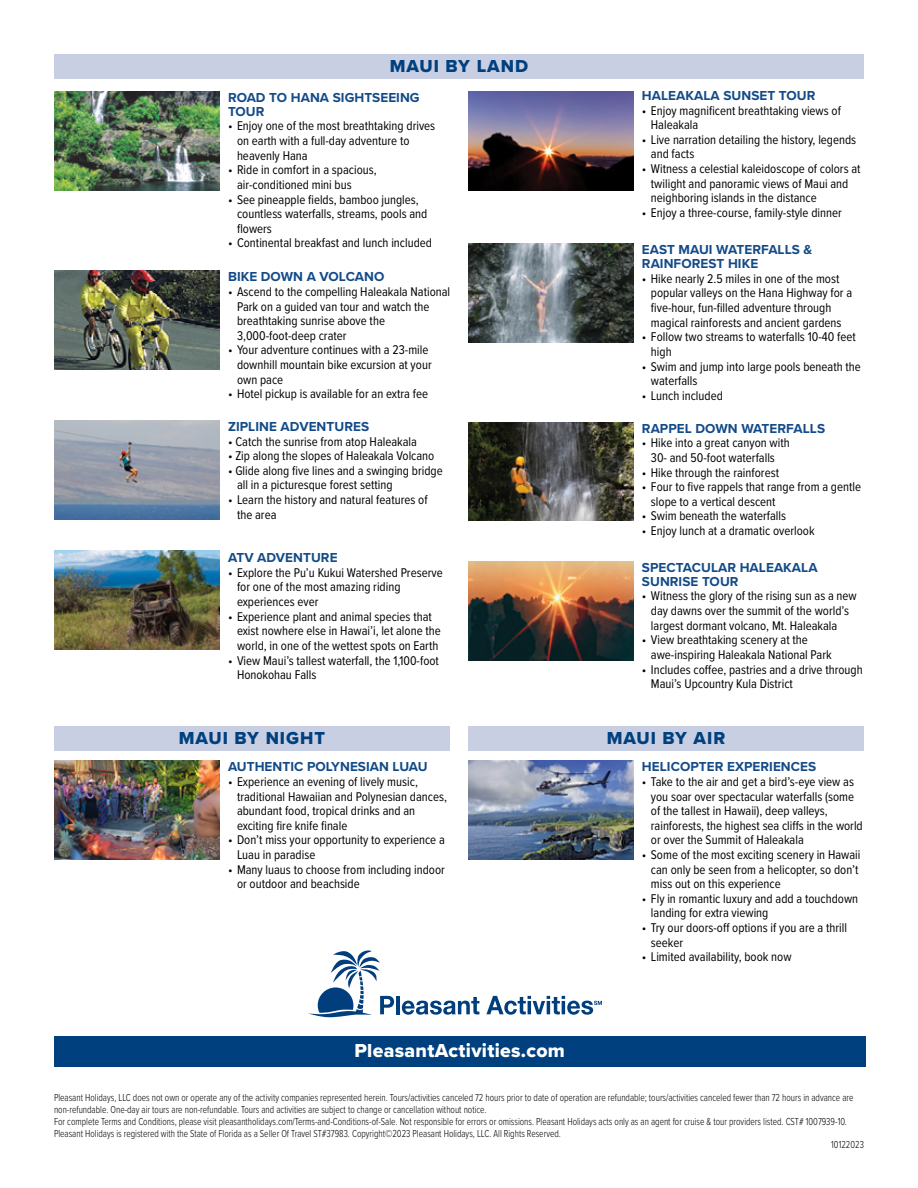
<style>
.page{position:relative;width:918px;height:1188px;background:#fff}
.page>*{position:absolute;margin:0;border:0;box-sizing:border-box;transform-origin:0 0}
.t1{font:19.5px "Proxima Nova Extrabld";letter-spacing:.015em;color:#fff}
.t2{font:18px "Proxima Nova Extrabld";letter-spacing:.055em;color:#00407f}
.t3{font:700 13.5px/14px "Proxima Nova";letter-spacing:.005em;color:#134b88}
.t4{font:13.2px/14.5px "Proxima Nova Cond";color:#000}
.t5{font:300 10.5px/12px "Proxima Nova Cond";color:#000;scale:.9 1}
</style>
<div class="page">
<img style="left:54px;top:91px;width:165px;height:99px">
<img style="left:468px;top:91px;width:165px;height:99px">
<img style="left:54px;top:271px;width:165px;height:98px">
<img style="left:468px;top:244px;width:165px;height:98px">
<img style="left:54px;top:421px;width:165px;height:99px">
<img style="left:468px;top:422px;width:165px;height:99px">
<img style="left:54px;top:551px;width:165px;height:99px">
<img style="left:468px;top:561px;width:165px;height:99px">
<img style="left:468px;top:761px;width:165px;height:98px">
<img style="left:54px;top:761px;width:165px;height:98px">
<div style="left:54px;top:55px;width:810px;height:24px;background:#c9cfe3"></div>
<div style="left:54px;top:727px;width:396px;height:24px;background:#c9cfe3"></div>
<div style="left:54px;top:1036px;width:812px;height:30px;background:#00407f"></div>
<div style="left:468px;top:727px;width:396px;height:24px;background:#c9cfe3"></div>
<svg style="left:308px;top:950px;width:86px;height:67px"></svg>
<hr style="left:396px;top:996px;width:4px;height:18px;background:#003e7e">
<svg style="left:402px;top:997px;width:77px;height:18px"></svg>
<svg style="left:486px;top:996px;width:116px;height:19px"></svg>
<h2 class="t2" style="left:390px;top:53px;width:140px">MAUI BY LAND</h2>
<p class="t3" style="left:228px;top:90px;width:193px">ROAD TO HANA SIGHTSEEING<br>TOUR</p>
<p class="t4" style="left:237px;top:118px;width:200px;text-indent:-9px">• Enjoy one of the most breathtaking drives on earth with a full-day adventure to heavenly Hana</p>
<p class="t4" style="left:237px;top:162px;width:141px;text-indent:-9px">• Ride in comfort in a spacious, air-conditioned mini bus</p>
<p class="t4" style="left:237px;top:191px;width:192px;text-indent:-9px">• See pineapple fields, bamboo jungles, countless waterfalls, streams, pools and flowers</p>
<p class="t4" style="left:228px;top:235px;width:206px">• Continental breakfast and lunch included</p>
<p class="t3" style="left:228px;top:269px;width:158px">BIKE DOWN A VOLCANO</p>
<p class="t4" style="left:237px;top:284px;width:215px;text-indent:-9px">• Ascend to the compelling Haleakala National Park on a guided van tour and watch the breathtaking sunrise above the 3,000-foot-deep crater</p>
<p class="t4" style="left:237px;top:342px;width:196px;text-indent:-9px">• Your adventure continues with a 23-mile downhill mountain bike excursion at your own pace</p>
<p class="t4" style="left:228px;top:386px;width:202px">• Hotel pickup is available for an extra fee</p>
<p class="t3" style="left:228px;top:419px;width:143px">ZIPLINE ADVENTURES</p>
<p class="t4" style="left:228px;top:433px;width:191px">• Catch the sunrise from atop Haleakala</p>
<p class="t4" style="left:228px;top:448px;width:208px">• Zip along the slopes of Haleakala Volcano</p>
<p class="t4" style="left:237px;top:463px;width:207px;text-indent:-9px">• Glide along five lines and a swinging bridge all in a picturesque forest setting</p>
<p class="t4" style="left:237px;top:492px;width:192px;text-indent:-9px">• Learn the history and natural features of the area</p>
<p class="t3" style="left:228px;top:550px;width:111px">ATV ADVENTURE</p>
<p class="t4" style="left:237px;top:565px;width:207px;text-indent:-9px">• Explore the Pu’u Kukui Watershed Preserve for one of the most amazing riding experiences ever</p>
<p class="t4" style="left:237px;top:608px;width:205px;text-indent:-9px">• Experience plant and animal species that exist nowhere else in Hawai’i, let alone the world, in one of the wettest spots on Earth</p>
<p class="t4" style="left:237px;top:652px;width:204px;text-indent:-9px">• View Maui’s tallest waterfall, the 1,100-foot<br>Honokohau Falls</p>
<h2 class="t2" style="left:179px;top:725px;width:148px">MAUI BY NIGHT</h2>
<p class="t3" style="left:228px;top:760px;width:201px">AUTHENTIC POLYNESIAN LUAU</p>
<p class="t4" style="left:237px;top:774px;width:211px;text-indent:-9px">• Experience an evening of lively music, traditional Hawaiian and Polynesian dances, abundant food, tropical drinks and an exciting fire knife finale</p>
<p class="t4" style="left:237px;top:832px;width:209px;text-indent:-9px">• Don’t miss your opportunity to experience a<br>Luau in paradise</p>
<p class="t4" style="left:237px;top:861px;width:209px;text-indent:-9px">• Many luaus to choose from including indoor or outdoor and beachside</p>
<h1 class="t1" style="left:354px;top:1036px;width:212px">PleasantActivities.com</h1>
<p class="t3" style="left:642px;top:88px;width:175px">HALEAKALA SUNSET TOUR</p>
<p class="t4" style="left:651px;top:102px;width:192px;text-indent:-9px">• Enjoy magnificent breathtaking views of<br>Haleakala</p>
<p class="t4" style="left:651px;top:132px;width:207px;text-indent:-9px">• Live narration detailing the history, legends and facts</p>
<p class="t4" style="left:651px;top:161px;width:211px;text-indent:-9px">• Witness a celestial kaleidoscope of colors at twilight and panoramic views of Maui and neighboring islands in the distance</p>
<p class="t4" style="left:642px;top:205px;width:201px">• Enjoy a three-course, family-style dinner</p>
<p class="t3" style="left:642px;top:242px;width:172px">EAST MAUI WATERFALLS &amp;<br>RAINFOREST HIKE</p>
<p class="t4" style="left:651px;top:271px;width:203px;text-indent:-9px">• Hike nearly 2.5 miles in one of the most popular valleys on the Hana Highway for a five-hour, fun-filled adventure through magical rainforests and ancient gardens</p>
<p class="t4" style="left:651px;top:329px;width:206px;text-indent:-9px">• Follow two streams to waterfalls 10-40 feet high</p>
<p class="t4" style="left:651px;top:358px;width:211px;text-indent:-9px">• Swim and jump into large pools beneath the waterfalls</p>
<p class="t4" style="left:642px;top:388px;width:82px">• Lunch included</p>
<p class="t3" style="left:642px;top:421px;width:185px">RAPPEL DOWN WATERFALLS</p>
<p class="t4" style="left:642px;top:435px;width:149px;text-align:center">• Hike into a great canyon with<br>30- and 50-foot waterfalls</p>
<p class="t4" style="left:642px;top:464px;width:139px">• Hike through the rainforest</p>
<p class="t4" style="left:651px;top:479px;width:212px;text-indent:-9px">• Four to five rappels that range from a gentle slope to a vertical descent</p>
<p class="t4" style="left:642px;top:508px;width:146px">• Swim beneath the waterfalls</p>
<p class="t4" style="left:642px;top:523px;width:174px">• Enjoy lunch at a dramatic overlook</p>
<p class="t3" style="left:642px;top:560px;width:177px">SPECTACULAR HALEAKALA<br>SUNRISE TOUR</p>
<p class="t4" style="left:651px;top:588px;width:207px;text-indent:-9px">• Witness the glory of the rising sun as a new day dawns over the summit of the world’s largest dormant volcano, Mt. Haleakala</p>
<p class="t4" style="left:651px;top:632px;width:182px;text-indent:-9px">• View breathtaking scenery at the awe-inspiring Haleakala National Park</p>
<p class="t4" style="left:651px;top:661px;width:213px;text-indent:-9px">• Includes coffee, pastries and a drive through<br>Maui’s Upcountry Kula District</p>
<h2 class="t2" style="left:607px;top:725px;width:120px">MAUI BY AIR</h2>
<p class="t3" style="left:642px;top:760px;width:176px">HELICOPTER EXPERIENCES</p>
<p class="t4" style="left:651px;top:774px;width:213px;text-indent:-9px">• Take to the air and get a bird’s-eye view as you soar over spectacular waterfalls (some of the tallest in Hawaii), deep valleys, rainforests, the highest sea cliffs in the world or over the Summit of Haleakala</p>
<p class="t4" style="left:651px;top:847px;width:211px;text-indent:-9px">• Some of the most exciting scenery in Hawaii can only be seen from a helicopter, so don’t miss out on this experience</p>
<p class="t4" style="left:651px;top:891px;width:209px;text-indent:-9px">• Fly in romantic luxury and add a touchdown landing for extra viewing</p>
<p class="t4" style="left:651px;top:920px;width:198px;text-indent:-9px">• Try our doors-off options if you are a thrill seeker</p>
<p class="t4" style="left:642px;top:949px;width:151px">• Limited availability, book now</p>
<p class="t5" style="left:54px;top:1091px;width:890px">Pleasant Holidays, LLC does not own or operate any of the activity companies represented herein. Tours/activities canceled 72 hours prior to date of operation are refundable; tours/activities canceled fewer than 72 hours in advance are non-refundable. One-day air tours are non-refundable. Tours and activities are subject to change or cancellation without notice.<br>For complete Terms and Conditions, please visit pleasantholidays.com/Terms-and-Conditions-of-Sale. Not responsible for errors or omissions. Pleasant Holidays acts only as an agent for cruise &amp; tour providers listed. CST# 1007939-10.<br>Pleasant Holidays is registered with the State of Florida as a Seller Of Travel ST#37983. Copyright©2023 Pleasant Holidays, LLC. All Rights Reserved.</p>
<p class="t5" style="left:831px;top:1138px;width:38px">10122023</p>
</div>
